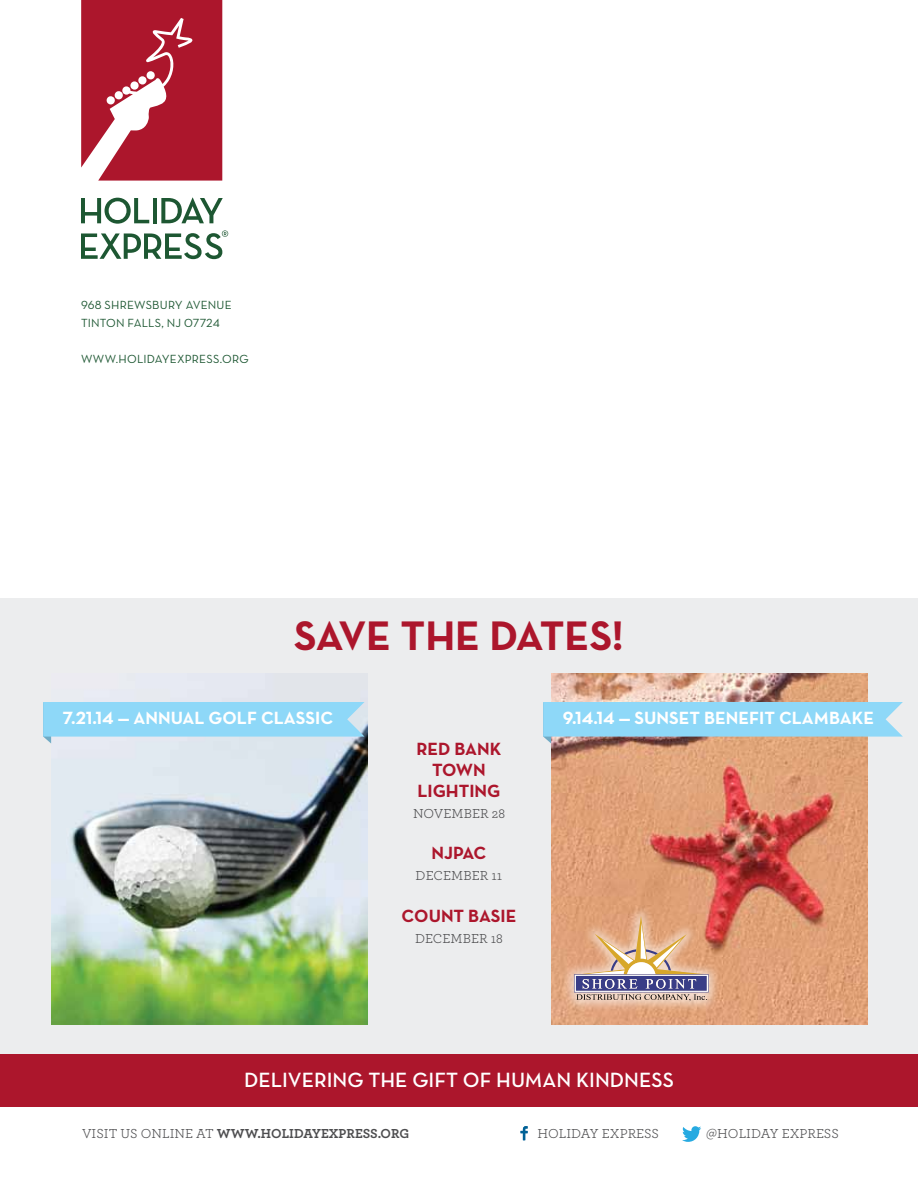
<style>
.page{position:relative;width:918px;height:1188px;background:#fff}
.page>*{position:absolute;margin:0;border:0;box-sizing:border-box;transform-origin:0 0}
.t1{font:42px "Neutra Text Bold Alt";color:#ac162c}
.t2{font:21px "Neutra Text Demi Alt";color:#fff}
.t3{font:18px "Neutra Text Bold Alt";color:#fff}
.t4{font:700 18px/21px "Neutra Text";color:#ac162c;text-align:center}
.t5{font:13.65px "Archer";color:#4d4d4f}
.t6{font:700 13.65px "Archer";color:#4d4d4f}
.t7{font:12px/18px "Neutra Text Book Alt";letter-spacing:.015em;color:#1d5732}
.s1{font-weight:400}
</style>
<div class="page">
<div style="left:0;top:598px;width:918px;height:456px;background:#ecedee"></div>
<svg style="left:81px;top:198px;width:68px;height:26px"></svg>
<hr style="left:153px;top:198px;width:4px;height:25px;background:#1d5732">
<svg style="left:161px;top:197px;width:62px;height:26px"></svg>
<svg style="left:81px;top:0;width:141px;height:181px;background:#b8384b"></svg>
<svg style="left:81px;top:230px;width:147px;height:29px"></svg>
<img style="left:551px;top:674px;width:316px;height:350px">
<svg style="left:543px;top:702px;width:360px;height:42px;background:#97cbe1"></svg>
<img style="left:51px;top:697px;width:316px;height:327px">
<svg style="left:43px;top:702px;width:321px;height:42px"></svg>
<div style="left:0;top:1054px;width:918px;height:53px;background:#ac162c"></div>
<svg style="left:521px;top:1126px;width:7px;height:14px"></svg>
<svg style="left:682px;top:1126px;width:19px;height:16px"></svg>
<div style="left:561px;top:904px;width:161px;height:110px;background:#fff;opacity:.6"></div>
<svg style="left:574px;top:916px;width:135px;height:85px;background:#c7a392"></svg>
<p class="t7" style="left:81px;top:296px;width:152px">968 SHREWSBURY AVENUE<br>TINTON FALLS, NJ 07724</p>
<p class="t7" style="left:81px;top:350px;width:169px">WWW.HOLIDAYEXPRESS.ORG</p>
<h1 class="t1" style="left:294px;top:609px;width:331px">SAVE THE DATES!</h1>
<h3 class="t3" style="left:63px;top:707px;width:84px">7.21.14 — ANNUAL</h3>
<h3 class="t3" style="left:208px;top:707px;width:14px">GOL</h3>
<h3 class="t3" style="left:247px;top:707px;width:26px">F CLASSIC</h3>
<h3 class="t3" style="left:563px;top:707px;width:84px">9.14.14 — SUNS</h3>
<h3 class="t3" style="left:679px;top:707px;width:113px">ET BENEFIT CLA</h3>
<h3 class="t3" style="left:814px;top:707px;width:62px">MBAKE</h3>
<h3 class="t4" style="left:416px;top:738px;width:87px">RED BANK<br>TOWN<br>LIGHTING</h3>
<p class="t5" style="left:413px;top:804px;width:93px">NOVEMBER 28</p>
<h3 class="t4" style="left:432px;top:842px;width:56px">NJPAC</h3>
<p class="t5" style="left:416px;top:866px;width:88px">DECEMBER 11</p>
<h3 class="t4" style="left:402px;top:905px;width:116px">COUNT BASIE</h3>
<p class="t5" style="left:415px;top:929px;width:89px">DECEMBER 18</p>
<h2 class="t2" style="left:244px;top:1067px;width:431px">DELIVERING THE GIFT OF HUMAN KINDNESS</h2>
<p class="t6" style="left:82px;top:1123px;width:329px"><span class="s1">VISIT US ONLINE AT</span> WWW.HOLIDAYEXPRESS.ORG</p>
<p class="t5" style="left:537px;top:1125px;width:123px">HOLIDAY EXPRESS</p>
<p class="t5" style="left:706px;top:1125px;width:134px">@HOLIDAY EXPRESS</p>
</div>
